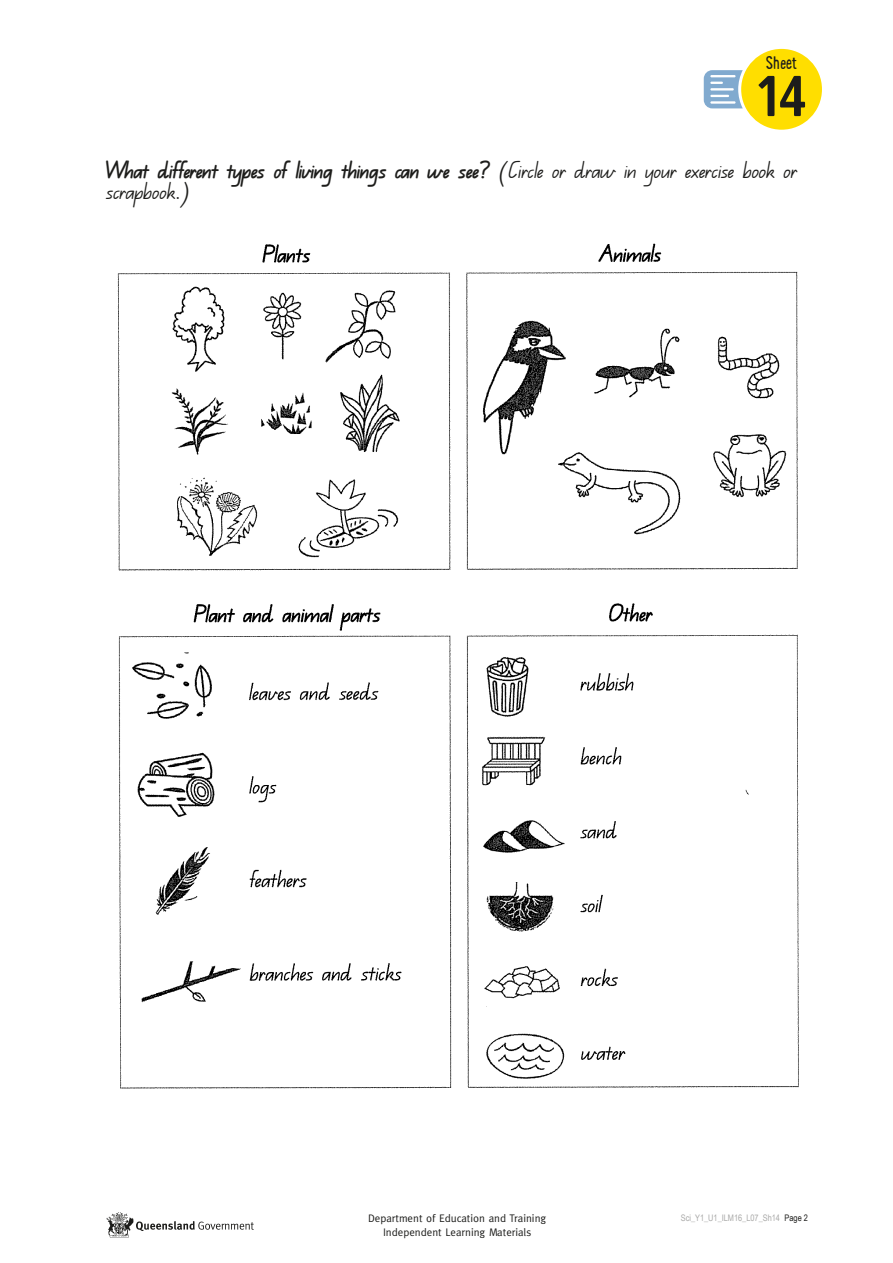
<style>
.page{position:relative;width:893px;height:1263px;background:#fff}
.page>*{position:absolute;margin:0;border:0;box-sizing:border-box;transform-origin:0 0}
.t1{font:700 57px "Amsi Pro Cond";color:#1d1d1b}
.t2{font:25.5px/21px "Q Beginners";letter-spacing:-.005em;color:#1d1d1b}
.t3{font:19.5px "Lunch Box";color:#1d1d1b}
.t4{font:10.95px "Meta";color:#1d1d1b}
.t5{font:9px "Arial Narrow";color:#a8a8a7}
.s1{font-weight:700}
.s2{color:#1d1d1b}
</style>
<div class="page">
<svg style="left:106px;top:1212px;width:148px;height:25px"></svg>
<div style="left:741px;top:49px;width:81px;height:81px;background:#ffde00;border-radius:50%"></div>
<svg style="left:704px;top:70px;width:39px;height:38px"></svg>
<hr style="left:710px;top:75px;width:26px;height:2px;background:#fff">
<img style="left:117px;top:243px;width:682px;height:846px">
<p class="t3" style="left:765px;top:49px;width:34px">Sheet</p>
<h1 class="t1" style="left:757px;top:57px;width:50px">14</h1>
<p class="t2" style="left:106px;top:161px;width:692px"><span class="s1">What different types of living things can we see?</span> (Circle or draw in your exercise book or scrapbook.)</p>
<p class="t4" style="left:368px;top:1211px;width:180px">Department of Education and Training</p>
<p class="t5" style="left:681px;top:1211px;width:129px">Sci_Y1_U1_ILM16_L07_Sh14 <span class="s2">Page 2</span></p>
<p class="t4" style="left:383px;top:1225px;width:150px">Independent Learning Materials</p>
</div>
